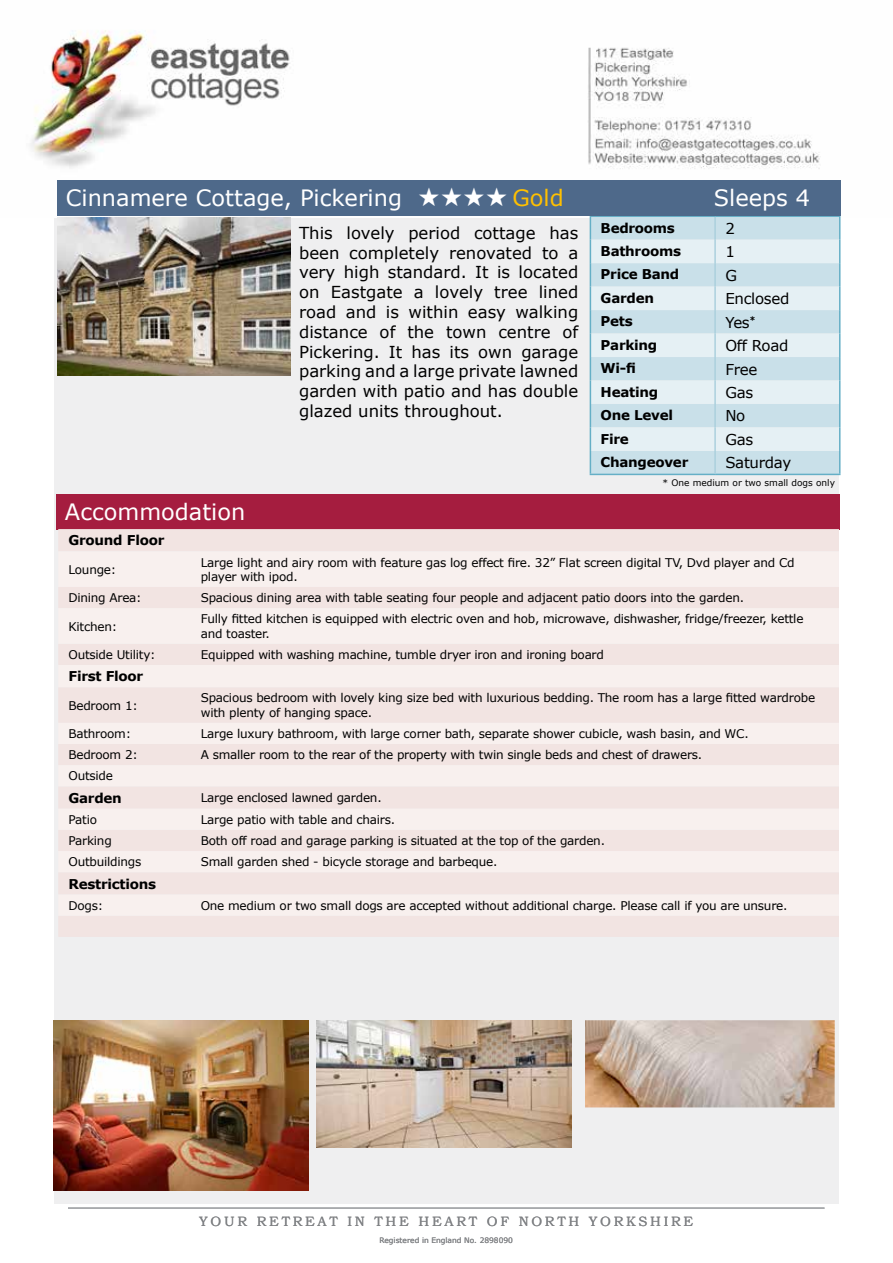
<style>
.page{position:relative;width:893px;height:1263px;background:#fff}
.page>*{position:absolute;margin:0;border:0;box-sizing:border-box;transform-origin:0 0}
.t1{font:22.5px "Verdana";color:#fff}
.t2{font:16.5px/19.8px "Verdana";color:#000;text-align:justify}
.t3{font:15px "Verdana";letter-spacing:-.02em;color:#000}
.t4{font:700 13.5px "Verdana";letter-spacing:-.02em;color:#000}
.t5{font:13.5px "Bookman Old Style";letter-spacing:.2em;color:#808285}
.t6{font:12px/14.4px "Verdana";letter-spacing:-.02em;color:#000}
.t7{font:9px "Verdana";color:#000}
.t8{font:7.5px "Verdana";color:#808285}
.s1{font-family:"Adobe Song Std";font-weight:300}
.s2{color:#ffc000}
</style>
<div class="page">
<div style="left:54px;top:191px;width:785px;height:1012px;background:#efeff0"></div>
<img style="left:30px;top:30px;width:811px;height:187px">
<hr style="left:68px;top:1207px;width:756px;height:2px;background:#a7a9ac">
<div style="left:56px;top:494px;width:784px;height:35px;background:#a51d3f"></div>
<img style="left:585px;top:1020px;width:250px;height:87px">
<img style="left:317px;top:1020px;width:255px;height:127px">
<img style="left:54px;top:1020px;width:255px;height:170px">
<div style="left:58px;top:529px;width:781px;height:408px;background:#f2e4e2"></div>
<svg style="left:58px;top:551px;width:781px;height:365px"></svg>
<img style="left:58px;top:218px;width:233px;height:157px">
<div style="left:591px;top:217px;width:248px;height:257px;background:#c9e0e9"></div>
<svg style="left:591px;top:240px;width:248px;height:211px;fill:#e5f0f4"></svg>
<hr style="left:590px;top:215px;width:125px;height:2px;background:#65afc6">
<hr style="left:715px;top:215px;width:125px;height:2px;background:#65afc6">
<svg style="left:590px;top:217px;width:1px;height:257px"></svg>
<svg style="left:839px;top:217px;width:1px;height:257px"></svg>
<hr style="left:590px;top:474px;width:125px;height:1px;background:#65afc6">
<hr style="left:715px;top:474px;width:125px;height:1px;background:#65afc6">
<hr style="left:714px;top:217px;width:2px;height:23px;background:#abd0dd">
<hr style="left:714px;top:240px;width:2px;height:23px;background:#abd0dd">
<hr style="left:714px;top:263px;width:2px;height:24px;background:#abd0dd">
<hr style="left:714px;top:287px;width:2px;height:23px;background:#abd0dd">
<hr style="left:714px;top:310px;width:2px;height:24px;background:#abd0dd">
<hr style="left:714px;top:334px;width:2px;height:23px;background:#abd0dd">
<hr style="left:714px;top:357px;width:2px;height:23px;background:#abd0dd">
<hr style="left:714px;top:380px;width:2px;height:24px;background:#abd0dd">
<hr style="left:714px;top:404px;width:2px;height:23px;background:#abd0dd">
<hr style="left:714px;top:427px;width:2px;height:24px;background:#abd0dd">
<hr style="left:714px;top:451px;width:2px;height:23px;background:#abd0dd">
<div style="left:57px;top:180px;width:784px;height:35px;background:#4e698a"></div>
<h1 class="t1" style="left:66px;top:184px;width:499px">Cinnamere Cottage, Pickering <span class="s1">★★★★</span> <span class="s2">Gold</span></h1>
<h1 class="t1" style="left:714px;top:184px;width:98px">Sleeps 4</h1>
<p class="t2" style="left:299px;top:223px;width:281px">This lovely period cottage has been completely renovated to a very high standard. It is located on Eastgate a lovely tree lined road and is within easy walking distance of the town centre of Pickering. It has its own garage parking and a large private lawned garden with patio and has double glazed units throughout.</p>
<p class="t4" style="left:601px;top:219px;width:76px">Bedrooms</p>
<p class="t3" style="left:725px;top:219px;width:11px">2</p>
<p class="t4" style="left:601px;top:242px;width:82px">Bathrooms</p>
<p class="t3" style="left:725px;top:242px;width:11px">1</p>
<p class="t4" style="left:601px;top:266px;width:80px">Price Band</p>
<p class="t3" style="left:725px;top:266px;width:13px">G</p>
<p class="t4" style="left:601px;top:289px;width:55px">Garden</p>
<p class="t3" style="left:725px;top:289px;width:66px">Enclosed</p>
<p class="t4" style="left:601px;top:313px;width:34px">Pets</p>
<p class="t3" style="left:725px;top:313px;width:32px">Yes<sup>*</sup></p>
<p class="t4" style="left:601px;top:336px;width:58px">Parking</p>
<p class="t3" style="left:725px;top:336px;width:65px">Off Road</p>
<p class="t4" style="left:601px;top:360px;width:37px">Wi-fi</p>
<p class="t3" style="left:725px;top:359px;width:34px">Free</p>
<p class="t4" style="left:601px;top:383px;width:59px">Heating</p>
<p class="t3" style="left:725px;top:383px;width:29px">Gas</p>
<p class="t4" style="left:601px;top:407px;width:74px">One Level</p>
<p class="t3" style="left:725px;top:406px;width:22px">No</p>
<p class="t4" style="left:601px;top:430px;width:30px">Fire</p>
<p class="t3" style="left:725px;top:430px;width:29px">Gas</p>
<p class="t4" style="left:601px;top:454px;width:89px">Changeover</p>
<p class="t3" style="left:725px;top:453px;width:68px">Saturday</p>
<p class="t7" style="left:662px;top:477px;width:174px">* One medium or two small dogs only</p>
<h1 class="t1" style="left:65px;top:497px;width:182px">Accommodation</h1>
<p class="t4" style="left:69px;top:532px;width:97px">Ground Floor</p>
<p class="t6" style="left:69px;top:562px;width:49px">Lounge:</p>
<p class="t6" style="left:201px;top:555px;width:595px">Large light and airy room with feature gas log effect fire. 32” Flat screen digital TV, Dvd player and Cd player with ipod.</p>
<p class="t6" style="left:69px;top:591px;width:75px">Dining Area:</p>
<p class="t6" style="left:201px;top:591px;width:545px">Spacious dining area with table seating four people and adjacent patio doors into the garden.</p>
<p class="t6" style="left:69px;top:619px;width:50px">Kitchen:</p>
<p class="t6" style="left:201px;top:612px;width:604px">Fully fitted kitchen is equipped with electric oven and hob, microwave, dishwasher, fridge/freezer, kettle and toaster.</p>
<p class="t6" style="left:69px;top:647px;width:89px">Outside Utility:</p>
<p class="t6" style="left:201px;top:647px;width:405px">Equipped with washing machine, tumble dryer iron and ironing board</p>
<p class="t4" style="left:69px;top:667px;width:76px">First Floor</p>
<p class="t6" style="left:69px;top:698px;width:71px">Bedroom 1:</p>
<p class="t6" style="left:201px;top:691px;width:616px">Spacious bedroom with lovely king size bed with luxurious bedding. The room has a large fitted wardrobe with plenty of hanging space.</p>
<p class="t6" style="left:69px;top:727px;width:64px">Bathroom:</p>
<p class="t6" style="left:201px;top:727px;width:549px">Large luxury bathroom, with large corner bath, separate shower cubicle, wash basin, and WC.</p>
<p class="t6" style="left:69px;top:748px;width:71px">Bedroom 2:</p>
<p class="t6" style="left:201px;top:748px;width:503px">A smaller room to the rear of the property with twin single beds and chest of drawers.</p>
<p class="t6" style="left:69px;top:769px;width:46px">Outside</p>
<p class="t4" style="left:69px;top:789px;width:55px">Garden</p>
<p class="t6" style="left:201px;top:791px;width:182px">Large enclosed lawned garden.</p>
<p class="t6" style="left:69px;top:812px;width:30px">Patio</p>
<p class="t6" style="left:201px;top:812px;width:196px">Large patio with table and chairs.</p>
<p class="t6" style="left:69px;top:834px;width:45px">Parking</p>
<p class="t6" style="left:201px;top:834px;width:406px">Both off road and garage parking is situated at the top of the garden.</p>
<p class="t6" style="left:69px;top:855px;width:74px">Outbuildings</p>
<p class="t6" style="left:201px;top:855px;width:298px">Small garden shed - bicycle storage and barbeque.</p>
<p class="t4" style="left:69px;top:875px;width:89px">Restrictions</p>
<p class="t6" style="left:69px;top:898px;width:36px">Dogs:</p>
<p class="t6" style="left:201px;top:898px;width:588px">One medium or two small dogs are accepted without additional charge. Please call if you are unsure.</p>
<p class="t5" style="left:199px;top:1212px;width:495px">YOUR RETREAT IN THE HEART OF NORTH YORKSHIRE</p>
<p class="t8" style="left:379px;top:1236px;width:135px">Registered in England No. 2898090</p>
</div>
